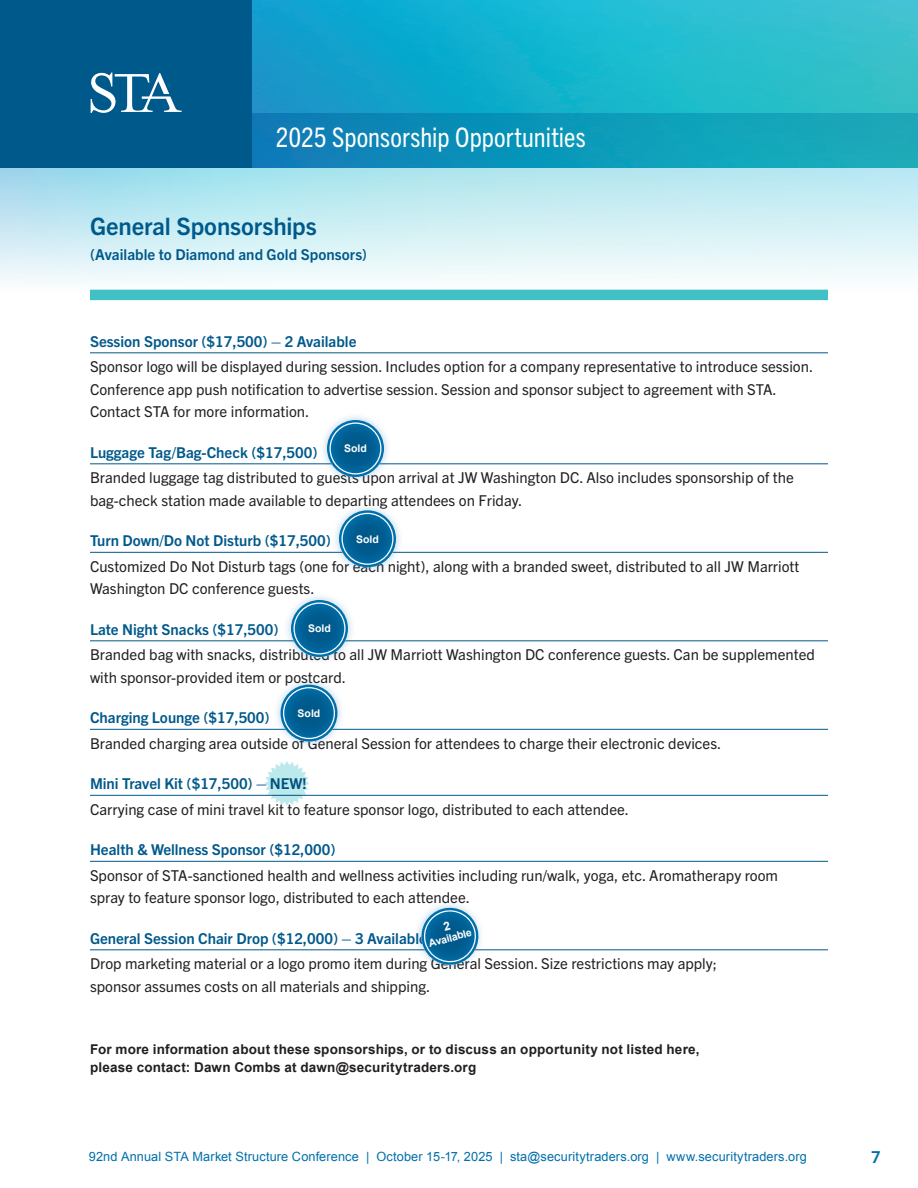
<style>
.page{position:relative;width:918px;height:1188px;background:#fff}
.page>*{position:absolute;margin:0;border:0;box-sizing:border-box;transform-origin:0 0}
.t1{font:condensed 27px "Trade Gothic Next LT Pro";letter-spacing:.005em;color:#fff}
.t2{font:700 24px "Trade Gothic Next LT Pro";letter-spacing:-.005em;color:#00598b}
.t3{font:700 16.5px "Trade Gothic Next LT Pro";color:#006fab}
.t4{font:15px/22.5px "Trade Gothic Next LT Pro";color:#231f20}
.t5{font:700 15px "Trade Gothic Next LT Pro";color:#00598b}
.t6{font:700 13.5px/18px "Arial";letter-spacing:.015em;color:#231f20}
.t7{font:12.75px "Arial";letter-spacing:.01em;color:#006fab}
.t8{font:700 10.5px "Arial";color:#fff}
</style>
<div class="page">
<img style="left:0;top:167px;width:918px;height:123px">
<img style="left:878px;top:0;width:40px;height:167px">
<img style="left:252px;top:0;width:626px;height:167px">
<hr style="left:90px;top:353px;width:738px;height:1px;background:#00598b">
<hr style="left:90px;top:464px;width:738px;height:1px;background:#00598b">
<hr style="left:90px;top:552px;width:738px;height:1px;background:#00598b">
<hr style="left:90px;top:641px;width:738px;height:1px;background:#00598b">
<hr style="left:90px;top:729px;width:738px;height:1px;background:#00598b">
<hr style="left:90px;top:795px;width:738px;height:1px;background:#00598b">
<hr style="left:90px;top:861px;width:738px;height:1px;background:#00598b">
<hr style="left:90px;top:950px;width:738px;height:1px;background:#00598b">
<div style="left:90px;top:290px;width:738px;height:10px;background:#41c1c6"></div>
<div style="left:319px;top:412px;width:73px;height:73px;background:#006fab;opacity:.3"></div>
<svg style="left:327px;top:420px;width:57px;height:57px"></svg>
<svg style="left:331px;top:424px;width:49px;height:49px"></svg>
<div style="left:327px;top:420px;width:57px;height:57px;border:2px solid #fff;border-radius:50%"></div>
<div style="left:332px;top:425px;width:47px;height:47px;border:2px solid #fff;border-radius:50%"></div>
<div style="left:331px;top:502px;width:73px;height:73px;background:#006fab;opacity:.3"></div>
<svg style="left:339px;top:510px;width:57px;height:57px"></svg>
<svg style="left:343px;top:514px;width:49px;height:50px"></svg>
<div style="left:339px;top:510px;width:57px;height:57px;border:2px solid #fff;border-radius:50%"></div>
<div style="left:344px;top:515px;width:47px;height:47px;border:2px solid #fff;border-radius:50%"></div>
<div style="left:283px;top:592px;width:73px;height:73px;background:#006fab;opacity:.3"></div>
<svg style="left:291px;top:600px;width:57px;height:57px"></svg>
<svg style="left:295px;top:604px;width:49px;height:49px"></svg>
<div style="left:291px;top:600px;width:57px;height:57px;border:2px solid #fff;border-radius:50%"></div>
<div style="left:296px;top:605px;width:47px;height:47px;border:2px solid #fff;border-radius:50%"></div>
<div style="left:272px;top:677px;width:74px;height:73px;background:#006fab;opacity:.3"></div>
<svg style="left:280px;top:685px;width:58px;height:57px"></svg>
<svg style="left:284px;top:688px;width:50px;height:50px"></svg>
<div style="left:280px;top:685px;width:57px;height:57px;border:2px solid #fff;border-radius:50%"></div>
<div style="left:286px;top:690px;width:46px;height:47px;border:2px solid #fff;border-radius:50%"></div>
<div style="left:0;top:0;width:252px;height:167px;background:#00598b"></div>
<svg style="left:91px;top:73px;width:91px;height:40px"></svg>
<svg style="left:265px;top:761px;width:44px;height:45px"></svg>
<svg style="left:405px;top:904px;width:90px;height:64px"></svg>
<h1 class="t1" style="left:276px;top:119px;width:312px">2025 Sponsorship Opportunities</h1>
<h2 class="t2" style="left:90px;top:209px;width:228px">General Sponsorships</h2>
<p class="t5" style="left:90px;top:244px;width:278px">(Available to Diamond and Gold Sponsors)</p>
<p class="t5" style="left:90px;top:331px;width:268px">Session Sponsor ($17,500) – 2 Available</p>
<p class="t4" style="left:90px;top:354px;width:725px">Sponsor logo will be displayed during session. Includes option for a company representative to introduce session.<br>Conference app push notification to advertise session. Session and sponsor subject to agreement with STA.<br>Contact STA for more information.</p>
<p class="t5" style="left:90px;top:442px;width:229px">Luggage Tag/Bag-Check ($17,500)</p>
<p class="t4" style="left:90px;top:465px;width:705px">Branded luggage tag distributed to guests upon arrival at JW Washington DC. Also includes sponsorship of the bag-check station made available to departing attendees on Friday.</p>
<p class="t5" style="left:90px;top:530px;width:242px">Turn Down/Do Not Disturb ($17,500)</p>
<p class="t4" style="left:90px;top:554px;width:711px">Customized Do Not Disturb tags (one for each night), along with a branded sweet, distributed to all JW Marriott<br>Washington DC conference guests.</p>
<p class="t5" style="left:90px;top:619px;width:190px">Late Night Snacks ($17,500)</p>
<p class="t4" style="left:90px;top:642px;width:726px">Branded bag with snacks, distributed to all JW Marriott Washington DC conference guests. Can be supplemented with sponsor-provided item or postcard.</p>
<p class="t5" style="left:90px;top:707px;width:181px">Charging Lounge ($17,500)</p>
<p class="t4" style="left:90px;top:731px;width:633px">Branded charging area outside of General Session for attendees to charge their electronic devices.</p>
<p class="t5" style="left:90px;top:773px;width:218px">Mini Travel Kit ($17,500) – NEW!</p>
<p class="t4" style="left:90px;top:797px;width:541px">Carrying case of mini travel kit to feature sponsor logo, distributed to each attendee.</p>
<p class="t5" style="left:90px;top:839px;width:247px">Health &amp; Wellness Sponsor ($12,000)</p>
<p class="t4" style="left:90px;top:863px;width:690px">Sponsor of STA-sanctioned health and wellness activities including run/walk, yoga, etc. Aromatherapy room spray to feature sponsor logo, distributed to each attendee.</p>
<p class="t5" style="left:90px;top:928px;width:338px">General Session Chair Drop ($12,000) – 3 Available</p>
<p class="t4" style="left:90px;top:951px;width:629px">Drop marketing material or a logo promo item during General Session. Size restrictions may apply; sponsor assumes costs on all materials and shipping.</p>
<p class="t8" style="left:344px;top:442px;width:24px">Sold</p>
<p class="t8" style="left:356px;top:532px;width:24px">Sold</p>
<p class="t8" style="left:308px;top:622px;width:24px">Sold</p>
<p class="t8" style="left:298px;top:706px;width:24px">Sold</p>
<p class="t8" style="left:427px;top:937px;width:46px;rotate:-15deg">Available</p>
<p class="t6" style="left:90px;top:1041px;width:611px">For more information about these sponsorships, or to discuss an opportunity not listed here, please contact: Dawn Combs at dawn@securitytraders.org</p>
<p class="t7" style="left:89px;top:1148px;width:720px">92nd Annual STA Market Structure Conference | October 15-17, 2025 | sta@securitytraders.org | www.securitytraders.org</p>
<p class="t3" style="left:871px;top:1146px;width:11px">7</p>
</div>
